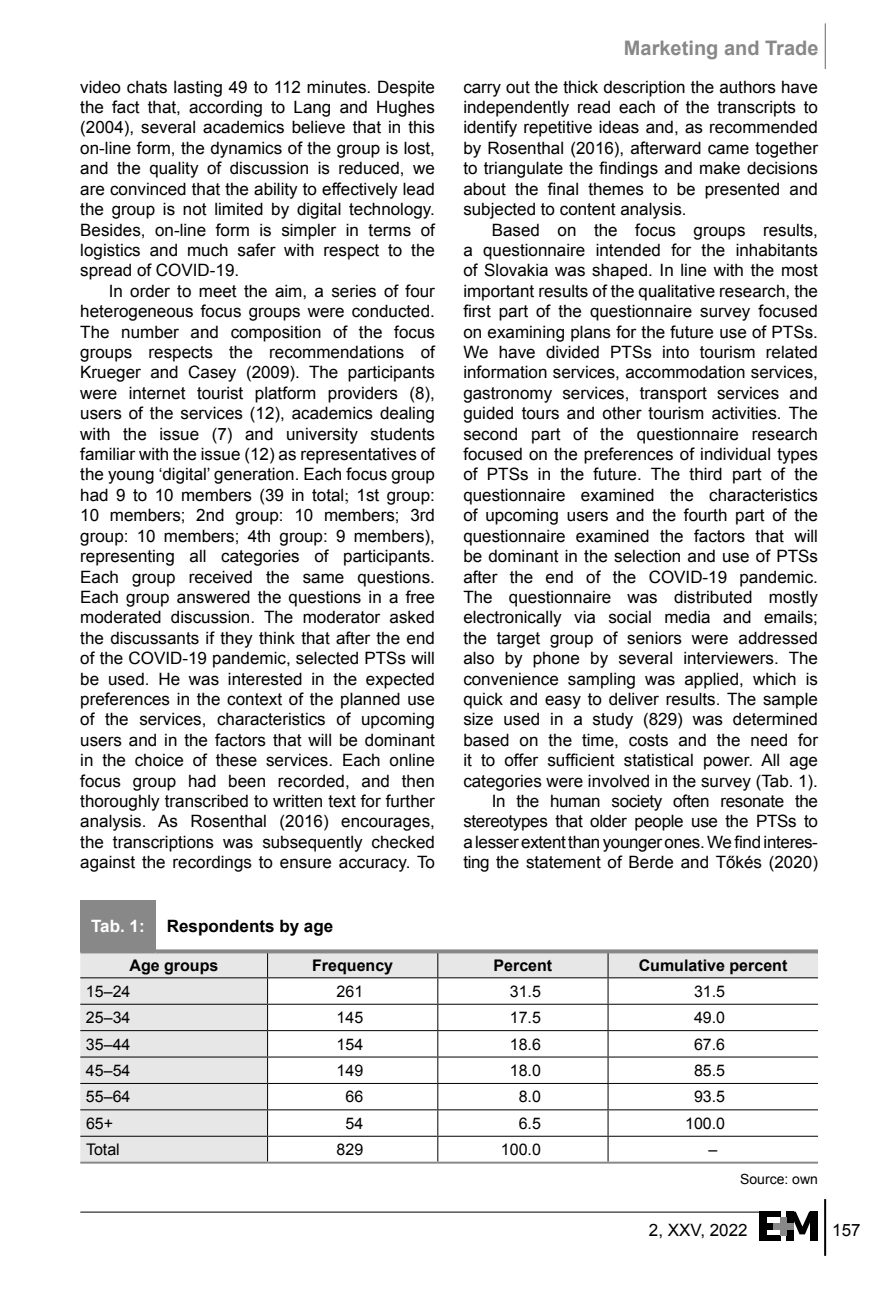
<style>
.page{position:relative;width:887px;height:1295px;background:#fff}
.page>*{position:absolute;margin:0;border:0;box-sizing:border-box;transform-origin:0 0}
.t1{font:700 20px "Arial";color:#888}
.t2{font:17px/20.4px "Arial";color:#000;text-align:justify}
.t3{font:700 17px "Arial";color:#000}
.t4{font:700 17px "Arial";color:#fff}
.t5{font:16px "Arial";color:#000}
.t6{font:700 16px "Arial";color:#000}
.t7{font:14px "Arial";color:#000}
</style>
<div class="page">
<hr style="left:823px;top:1199px;width:2px;height:56px;background:#000">
<hr style="left:80px;top:1211px;width:679px;height:1px;background:#000">
<div style="left:759px;top:1211px;width:21px;height:6px;background:#000"></div>
<div style="left:759px;top:1235px;width:21px;height:6px;background:#000"></div>
<div style="left:759px;top:1223px;width:14px;height:6px;background:#000"></div>
<div style="left:759px;top:1211px;width:7px;height:30px;background:#000"></div>
<div style="left:786px;top:1211px;width:7px;height:30px;background:#000"></div>
<div style="left:810px;top:1211px;width:7px;height:30px;background:#000"></div>
<svg style="left:789px;top:1211px;width:21px;height:23px"></svg>
<div style="left:780px;top:1217px;width:6px;height:18px;background:#888"></div>
<div style="left:773px;top:1223px;width:20px;height:6px;background:#888"></div>
<hr style="left:824px;top:24px;width:1px;height:45px;background:#888">
<svg style="left:80px;top:953px;width:737px;height:208px"></svg>
<hr style="left:80px;top:1003px;width:187px;height:1px;background:#000">
<hr style="left:267px;top:1003px;width:170px;height:1px;background:#000">
<hr style="left:437px;top:1003px;width:170px;height:1px;background:#000">
<hr style="left:607px;top:1003px;width:210px;height:1px;background:#000">
<hr style="left:80px;top:1030px;width:187px;height:1px;background:#000">
<hr style="left:267px;top:1030px;width:170px;height:1px;background:#000">
<hr style="left:437px;top:1030px;width:170px;height:1px;background:#000">
<hr style="left:607px;top:1030px;width:210px;height:1px;background:#000">
<hr style="left:80px;top:1056px;width:187px;height:1px;background:#000">
<hr style="left:267px;top:1056px;width:170px;height:1px;background:#000">
<hr style="left:437px;top:1056px;width:170px;height:1px;background:#000">
<hr style="left:607px;top:1056px;width:210px;height:1px;background:#000">
<hr style="left:80px;top:1082px;width:187px;height:1px;background:#000">
<hr style="left:267px;top:1082px;width:170px;height:1px;background:#000">
<hr style="left:437px;top:1082px;width:170px;height:1px;background:#000">
<hr style="left:607px;top:1082px;width:210px;height:1px;background:#000">
<hr style="left:80px;top:1109px;width:187px;height:1px;background:#000">
<hr style="left:267px;top:1109px;width:170px;height:1px;background:#000">
<hr style="left:437px;top:1109px;width:170px;height:1px;background:#000">
<hr style="left:607px;top:1109px;width:210px;height:1px;background:#000">
<hr style="left:80px;top:1135px;width:187px;height:1px;background:#000">
<hr style="left:267px;top:1135px;width:170px;height:1px;background:#000">
<hr style="left:437px;top:1135px;width:170px;height:1px;background:#000">
<svg style="left:437px;top:953px;width:1px;height:208px"></svg>
<hr style="left:607px;top:1135px;width:210px;height:1px;background:#000">
<svg style="left:607px;top:953px;width:1px;height:208px"></svg>
<svg style="left:267px;top:953px;width:1px;height:208px"></svg>
<hr style="left:80px;top:977px;width:187px;height:1px;background:#000">
<hr style="left:267px;top:977px;width:170px;height:1px;background:#000">
<hr style="left:437px;top:977px;width:170px;height:1px;background:#000">
<hr style="left:607px;top:977px;width:210px;height:1px;background:#000">
<hr style="left:80px;top:1161px;width:187px;height:2px;background:#888">
<hr style="left:267px;top:1161px;width:170px;height:2px;background:#888">
<hr style="left:437px;top:1161px;width:170px;height:2px;background:#888">
<hr style="left:607px;top:1161px;width:210px;height:2px;background:#888">
<div style="left:80px;top:900px;width:75px;height:51px;background:#888"></div>
<hr style="left:80px;top:949px;width:75px;height:4px;background:#888">
<svg style="left:155px;top:949px;width:662px;height:4px;background:#949494"></svg>
<p class="t2" style="left:80px;top:77px;width:356px">video chats lasting 49 to 112 minutes. Despite the fact that, according to Lang and Hughes (2004), several academics believe that in this on-line form, the dynamics of the group is lost, and the quality of discussion is reduced, we are convinced that the ability to effectively lead the group is not limited by digital technology.<br>Besides, on-line form is simpler in terms of logistics and much safer with respect to the spread of COVID-19.</p>
<p class="t2" style="left:80px;top:281px;width:356px;text-indent:28px">In order to meet the aim, a series of four heterogeneous focus groups were conducted.<br>The number and composition of the focus groups respects the recommendations of Krueger and Casey (2009). The participants were internet tourist platform providers (8), users of the services (12), academics dealing with the issue (7) and university students familiar with the issue (12) as representatives of the young ‘digital’ generation. Each focus group had 9 to 10 members (39 in total 1st group:<br>10 members; 2nd group: 10 members; 3rd group: 10 members; 4th group: 9 members), representing all categories of participants.<br>Each group received the same questions.<br>Each group answered the questions in a free moderated discussion. The moderator asked the discussants if they think that after the end of the COVID-19 pandemic, selected PTSs will be used. He was interested in the expected preferences in the context of the planned use of the services, characteristics of upcoming users and in the factors that will be dominant in the choice of these services. Each online focus group had been recorded, and then thoroughly transcribed to written text for further analysis. As Rosenthal (2016) encourages, the transcriptions was subsequently checked against the recordings to ensure accuracy. To</p>
<p class="t4" style="left:91px;top:914px;width:55px">Tab. 1:</p>
<p class="t3" style="left:167px;top:914px;width:168px">Respondents by age</p>
<p class="t1" style="left:623px;top:35px;width:196px">Marketing and Trade</p>
<p class="t2" style="left:463px;top:77px;width:356px">carry out the thick description the authors have independently read each of the transcripts to identify repetitive ideas and, as recommended by Rosenthal (2016), afterward came together to triangulate the findings and make decisions about the final themes to be presented and subjected to content analysis.</p>
<p class="t2" style="left:463px;top:219px;width:356px;text-align:right">Based on the focus groups results,<br>a questionnaire intended for the inhabitants of Slovakia was shaped. In line with the most important results of the qualitative research, the first part of the questionnaire survey focused on examining plans for the future use of PTSs.<br>We have divided PTSs into tourism related information services, accommodation services, gastronomy services, transport services and guided tours and other tourism activities. The second part of the questionnaire research focused on the preferences of individual types of PTSs in the future. The third part of the questionnaire examined the characteristics of upcoming users and the fourth part of the questionnaire examined the factors that will be dominant in the selection and use of PTSs after the end of the COVID-19 pandemic.<br>The questionnaire was distributed mostly electronically via social media and emails; the target group of seniors were addressed also by phone by several interviewers. The convenience sampling was applied, which is quick and easy to deliver results. The sample size used in a study (829) was determined based on the time, costs and the need for it to offer sufficient statistical power. All age categories were involved in the survey (Tab. 1).<br>In the human society often resonate the stereotypes that older people use the PTSs to a lesser extent than younger ones. We find interes&shy;ting the statement of Berde and Tőkés (2020)</p>
<p class="t6" style="left:129px;top:954px;width:90px">Age groups</p>
<p class="t6" style="left:312px;top:954px;width:82px">Frequency</p>
<p class="t6" style="left:493px;top:954px;width:60px">Percent</p>
<p class="t6" style="left:638px;top:954px;width:150px">Cumulative percent</p>
<p class="t5" style="left:86px;top:980px;width:46px">15–24</p>
<p class="t5" style="left:336px;top:980px;width:28px">261</p>
<p class="t5" style="left:509px;top:980px;width:33px">31.5</p>
<p class="t5" style="left:693px;top:980px;width:33px">31.5</p>
<p class="t5" style="left:86px;top:1007px;width:46px">25–34</p>
<p class="t5" style="left:336px;top:1007px;width:28px">145</p>
<p class="t5" style="left:509px;top:1007px;width:33px">17.5</p>
<p class="t5" style="left:693px;top:1007px;width:33px">49.0</p>
<p class="t5" style="left:86px;top:1033px;width:46px">35–44</p>
<p class="t5" style="left:336px;top:1033px;width:28px">154</p>
<p class="t5" style="left:509px;top:1033px;width:33px">18.6</p>
<p class="t5" style="left:693px;top:1033px;width:33px">67.6</p>
<p class="t5" style="left:86px;top:1059px;width:46px">45–54</p>
<p class="t5" style="left:336px;top:1059px;width:28px">149</p>
<p class="t5" style="left:509px;top:1059px;width:33px">18.0</p>
<p class="t5" style="left:693px;top:1059px;width:33px">85.5</p>
<p class="t5" style="left:86px;top:1086px;width:46px">55–64</p>
<p class="t5" style="left:345px;top:1086px;width:19px">66</p>
<p class="t5" style="left:518px;top:1086px;width:24px">8.0</p>
<p class="t5" style="left:693px;top:1086px;width:33px">93.5</p>
<p class="t5" style="left:86px;top:1112px;width:29px">65+</p>
<p class="t5" style="left:345px;top:1112px;width:19px">54</p>
<p class="t5" style="left:518px;top:1112px;width:24px">6.5</p>
<p class="t5" style="left:684px;top:1112px;width:42px">100.0</p>
<p class="t5" style="left:86px;top:1139px;width:35px">Total</p>
<p class="t5" style="left:336px;top:1139px;width:28px">829</p>
<p class="t5" style="left:500px;top:1139px;width:42px">100.0</p>
<p class="t5" style="left:708px;top:1139px;width:10px">–</p>
<p class="t7" style="left:739px;top:1169px;width:79px">Source: own</p>
<p class="t2" style="left:648px;top:1219px;width:100px">2, XXV, 2022</p>
<p class="t2" style="left:831px;top:1219px;width:30px">157</p>
</div>
